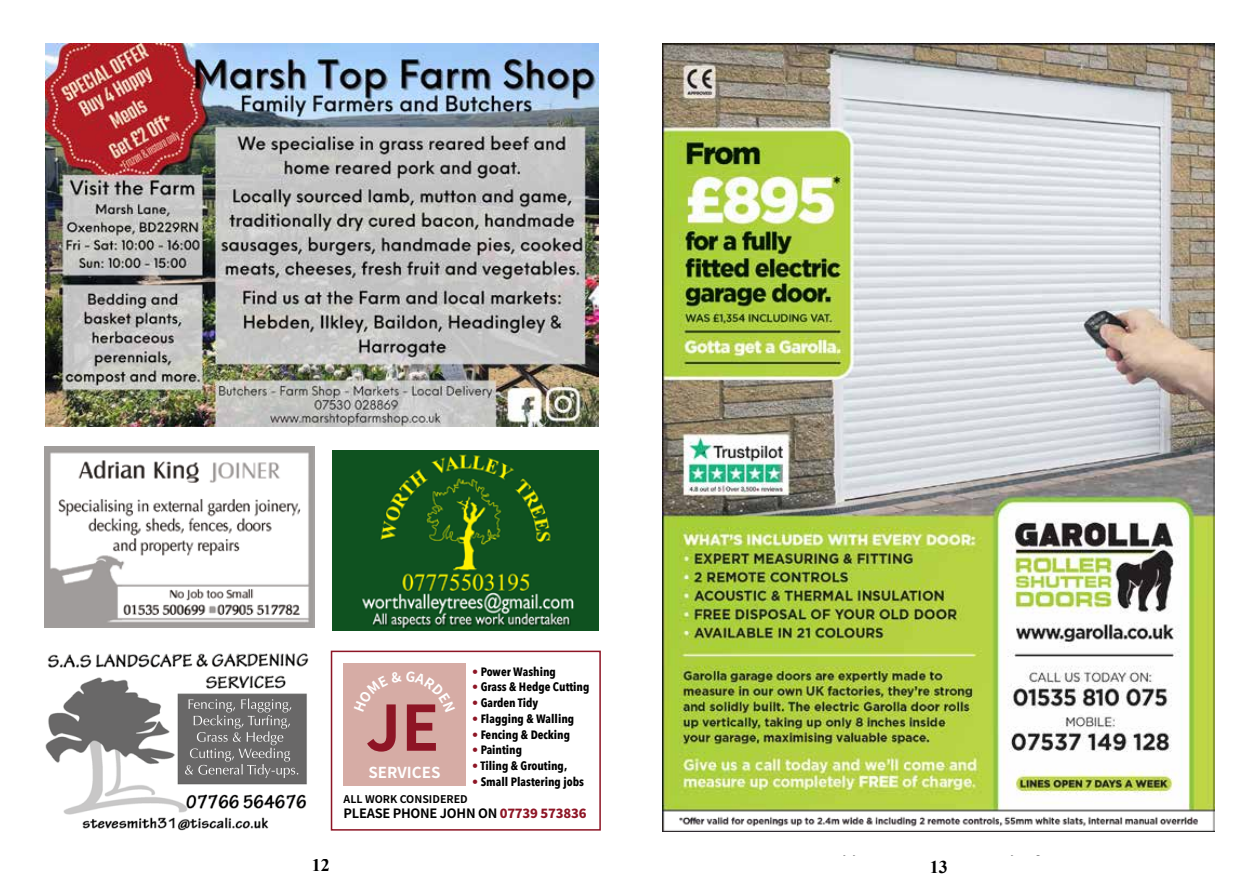
<style>
.page{position:relative;width:1259px;height:893px;background:#fff}
.page>*{position:absolute;margin:0;border:0;box-sizing:border-box;transform-origin:0 0}
.t1{font:700 18px "Times New Roman";color:#000}
.t2{font:700 15.15px "Source Han Sans TW";color:#fff}
.t3{font:700 12.9px "Source Han Sans TW";letter-spacing:-.02em;color:#000}
.t4{font:700 12.15px "Avenir Next Condensed";color:#000}
.t5{font:700 10.65px "Source Han Sans TW";color:#000}
.s1{color:#8e1525}
.s2{font-weight:800;color:#8e1525}
</style>
<div class="page">
<img style="left:46px;top:653px;width:263px;height:178px">
<img style="left:332px;top:451px;width:267px;height:180px">
<div style="left:344px;top:663px;width:122px;height:123px;background:#d6aca5"></div>
<div style="left:331px;top:651px;width:270px;height:180px;border:2px solid #8e1525"></div>
<img style="left:662px;top:43px;width:552px;height:788px">
<img style="left:46px;top:43px;width:553px;height:383px">
<img style="left:45px;top:446px;width:270px;height:181px">
<svg style="left:367px;top:704px;width:69px;height:48px"></svg>
<p class="t2" style="left:368px;top:764px;width:73px">SERVICES</p>
<p class="t4" style="left:472px;top:664px;width:85px"><span class="s1">•</span> Power Washing</p>
<p class="t4" style="left:472px;top:680px;width:119px"><span class="s1">•</span> Grass &amp; Hedge Cutting</p>
<p class="t4" style="left:472px;top:695px;width:68px"><span class="s1">•</span> Garden Tidy</p>
<p class="t4" style="left:472px;top:711px;width:104px"><span class="s1">•</span> Flagging &amp; Walling</p>
<p class="t4" style="left:472px;top:727px;width:99px"><span class="s1">•</span> Fencing &amp; Decking</p>
<p class="t4" style="left:472px;top:743px;width:51px"><span class="s1">•</span> Painting</p>
<p class="t4" style="left:472px;top:758px;width:97px"><span class="s1">•</span> Tiling &amp; Grouting,</p>
<p class="t4" style="left:472px;top:774px;width:113px"><span class="s1">•</span> Small Plastering jobs</p>
<p class="t5" style="left:344px;top:793px;width:126px">ALL WORK CONSIDERED</p>
<p class="t3" style="left:344px;top:806px;width:244px">PLEASE PHONE JOHN ON <span class="s2">07739 573836</span></p>
<h1 class="t1" style="left:312px;top:852px;width:19px">12</h1>
<h1 class="t1" style="left:930px;top:854px;width:19px">13</h1>
</div>
